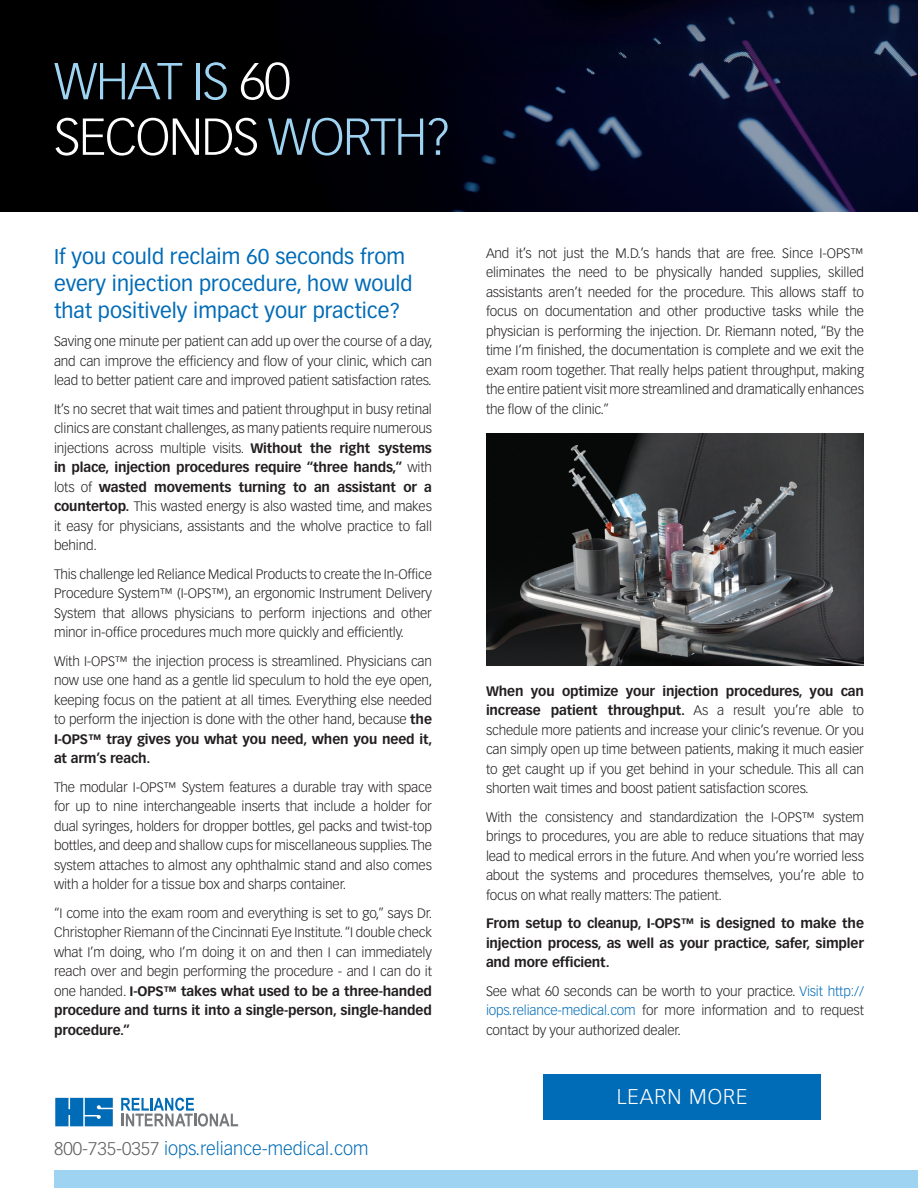
<style>
.page{position:relative;width:918px;height:1188px;background:#fff}
.page>*{position:absolute;margin:0;border:0;box-sizing:border-box;transform-origin:0 0}
.t1{font:300 51px/55.5px "Vectora LT Std";letter-spacing:-.03em;color:#9ed3f1}
.t2{font:21px/27px "Vectora LT Std";color:#006bb6}
.t3{font:300 21px "Vectora LT Std";letter-spacing:.05em;color:#fff}
.t4{font:300 18px "Vectora LT Std";color:#006bb6}
.t5{font:300 13.5px/19.5px "Vectora LT Std";letter-spacing:-.01em;color:#231f20;text-align:justify}
.t6{font:700 13.5px/19.5px "Vectora LT Std";letter-spacing:-.01em;color:#231f20;text-align:justify}
.s1{color:#fff}
.s2{font-weight:700}
.s3{color:#616164}
.s4{color:#006bb6}
</style>
<div class="page">
<img style="left:0;top:0;width:918px;height:212px">
<svg style="left:55px;top:1098px;width:58px;height:28px;background:#1778bc"></svg>
<svg style="left:121px;top:1098px;width:117px;height:29px"></svg>
<div style="left:544px;top:1075px;width:277px;height:45px;background:#006bb6"></div>
<div style="left:54px;top:1170px;width:864px;height:18px;background:#9ed3f1"></div>
<img style="left:486px;top:434px;width:378px;height:232px">
<p class="t1" style="left:54px;top:54px;width:400px">WHAT IS <span class="s1">60<br>SECONDS</span> WORTH?</p>
<p class="t2" style="left:54px;top:243px;width:360px">If you could reclaim 60 seconds from every injection procedure, how would that positively impact your practice?</p>
<p class="t5" style="left:54px;top:332px;width:380px">Saving one minute per patient can add up over the course of a day, and can improve the efficiency and flow of your clinic, which can lead to better patient care and improved patient satisfaction rates.</p>
<p class="t5" style="left:54px;top:399px;width:380px">It’s no secret that wait times and patient throughput in busy retinal clinics are constant challenges, as many patients require numerous injections across multiple visits. <span class="s2">Without the right systems in place, injection procedures require “three hands,”</span> with lots of <span class="s2">wasted movements turning to an assistant or a countertop.</span> This wasted energy is also wasted time, and makes it easy for physicians, assistants and the wholve practice to fall behind.</p>
<p class="t5" style="left:54px;top:564px;width:380px">This challenge led Reliance Medical Products to create the In-Office Procedure System™ (I-OPS™), an ergonomic Instrument Delivery System that allows physicians to perform injections and other minor in-office procedures much more quickly and efficiently.</p>
<p class="t5" style="left:54px;top:651px;width:380px">With I-OPS™ the injection process is streamlined. Physicians can now use one hand as a gentle lid speculum to hold the eye open, keeping focus on the patient at all times. Everything else needed to perform the injection is done with the other hand, because <span class="s2">the I-OPS™ tray gives you what you need, when you need it, at arm’s reach.</span></p>
<p class="t5" style="left:54px;top:777px;width:380px">The modular I-OPS™ System features a durable tray with space for up to nine interchangeable inserts that include a holder for dual syringes, holders for dropper bottles, gel packs and twist-top bottles, and deep and shallow cups for miscellaneous supplies. The system attaches to almost any ophthalmic stand and also comes with a holder for a tissue box and sharps container.</p>
<p class="t5" style="left:54px;top:903px;width:380px">“I come into the exam room and everything is set to go,” says Dr.<br>Christopher Riemann of the Cincinnati Eye Institute. “I double check what I’m doing, who I’m doing it on and then I can immediately reach over and begin performing the procedure - and I can do it one handed. <span class="s2">I-OPS™ takes what used to be a three-handed procedure and turns it into a single-person, single-handed procedure.”</span></p>
<p class="t4" style="left:54px;top:1138px;width:316px"><span class="s3">800-735-0357</span> iops.reliance-medical.com</p>
<p class="t5" style="left:486px;top:243px;width:380px">And it’s not just the M.D.’s hands that are free. Since I-OPS™ eliminates the need to be physically handed supplies, skilled assistants aren’t needed for the procedure. This allows staff to focus on documentation and other productive tasks while the physician is performing the injection. Dr. Riemann noted, “By the time I’m finished, the documentation is complete and we exit the exam room together. That really helps patient throughput, making the entire patient visit more streamlined and dramatically enhances the flow of the clinic.”</p>
<p class="t5" style="left:486px;top:681px;width:380px"><span class="s2">When you optimize your injection procedures, you can increase patient throughput.</span> As a result you’re able to schedule more patients and increase your clinic’s revenue. Or you can simply open up time between patients, making it much easier to get caught up if you get behind in your schedule. This all can shorten wait times and boost patient satisfaction scores.</p>
<p class="t5" style="left:486px;top:807px;width:380px">With the consistency and standardization the I-OPS™ system brings to procedures, you are able to reduce situations that may lead to medical errors in the future. And when you’re worried less about the systems and procedures themselves, you’re able to focus on what really matters: The patient.</p>
<p class="t6" style="left:486px;top:914px;width:380px">From setup to cleanup, I-OPS™ is designed to make the injection process, as well as your practice, safer, simpler and more efficient.</p>
<p class="t5" style="left:486px;top:981px;width:380px">See what 60 seconds can be worth to your practice. <span class="s4">Visit http:// iops.reliance-medical.com</span> for more information and to request contact by your authorized dealer.</p>
<p class="t3" style="left:617px;top:1084px;width:132px">LEARN MORE</p>
</div>
